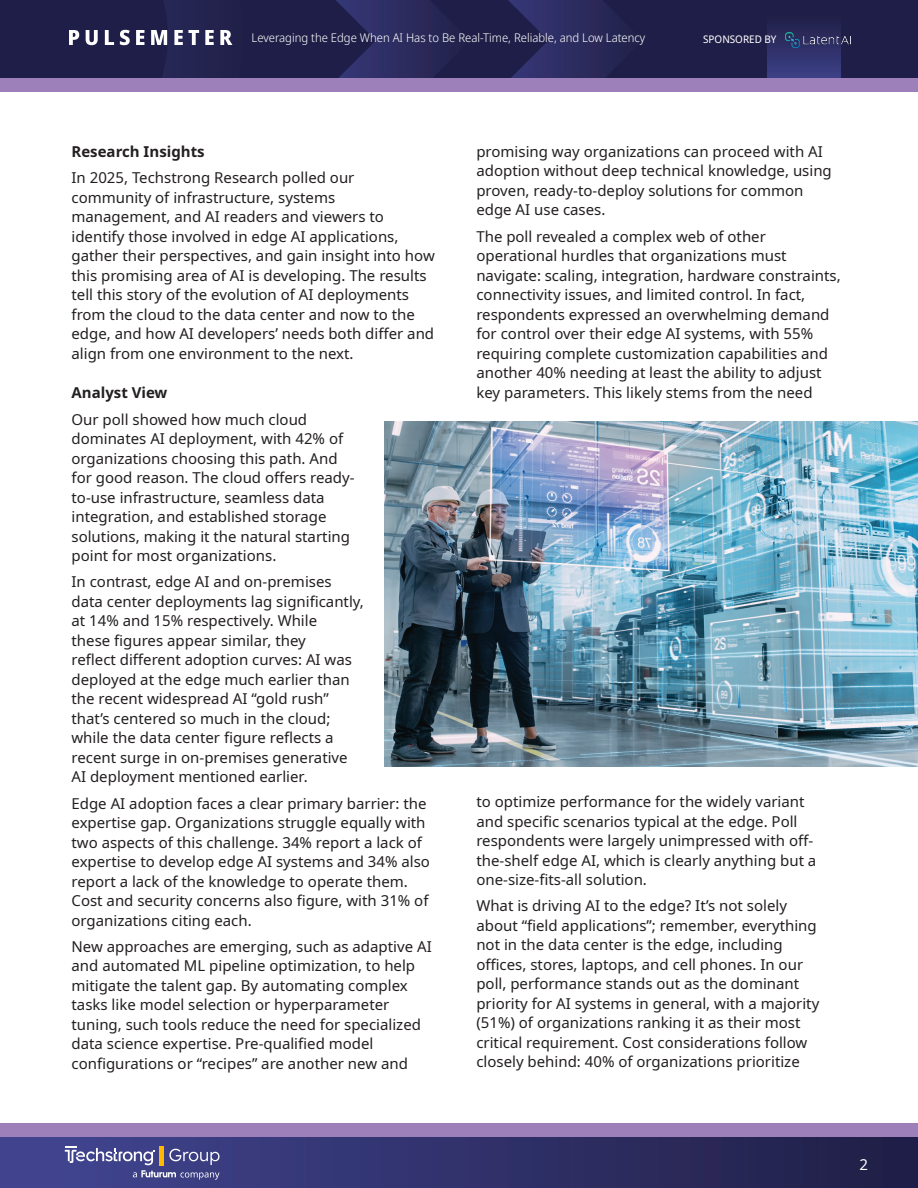
<style>
.page{position:relative;width:918px;height:1188px;background:#fff}
.page>*{position:absolute;margin:0;border:0;box-sizing:border-box;transform-origin:0 0}
.Paragraph_Style_1{font:15px/19.5px "Noto Sans";color:#231f20}
.Paragraph_Style_1-2{font:700 15px "Noto Sans";color:#231f20}
.t1{font:15px "Noto Sans";color:#fff}
.t2{font:12px "Noto Sans Display";color:#fff}
.t3{font:10.5px "Noto Sans Display";color:#fff}
</style>
<div class="page">
<div style="left:0;top:0;width:918px;height:78px;background:#1e1e48"></div>
<svg style="left:336px;top:0;width:107px;height:78px"></svg>
<svg style="left:508px;top:0;width:107px;height:78px"></svg>
<div style="left:768px;top:17px;width:73px;height:61px;background:linear-gradient(to bottom,#212048,#3c3f86)"></div>
<div style="left:0;top:78px;width:918px;height:14px;background:#9d80ba"></div>
<svg style="left:69px;top:0;width:164px;height:78px"></svg>
<div style="left:0;top:1137px;width:918px;height:51px;background:#1e1e48"></div>
<div style="left:0;top:1137px;width:882px;height:51px;background:linear-gradient(to right,#424592,#212048)"></div>
<div style="left:0;top:1123px;width:918px;height:14px;background:#9d80ba"></div>
<img style="left:785px;top:32px;width:66px;height:15px">
<svg style="left:65px;top:1146px;width:155px;height:34px;background:#5e6097"></svg>
<img style="left:384px;top:422px;width:534px;height:344px">
<p class="t2" style="left:252px;top:29px;width:395px">Leveraging the Edge When AI Has to Be Real-Time, Reliable, and Low Latency</p>
<p class="t3" style="left:703px;top:32px;width:75px">SPONSORED BY</p>
<p class="Paragraph_Style_1-2" style="left:72px;top:141px;width:135px">Research Insights</p>
<p class="Paragraph_Style_1" style="left:72px;top:168px;width:365px">In 2025, Techstrong Research polled our community of infrastructure, systems management, and AI readers and viewers to identify those involved in edge AI applications, gather their perspectives, and gain insight into how this promising area of AI is developing. The results tell this story of the evolution of AI deployments from the cloud to the data center and now to the edge, and how AI developers’ needs both differ and align from one environment to the next.</p>
<p class="Paragraph_Style_1-2" style="left:72px;top:382px;width:97px">Analyst View</p>
<p class="Paragraph_Style_1" style="left:72px;top:410px;width:285px">Our poll showed how much cloud dominates AI deployment, with 42% of organizations choosing this path. And for good reason. The cloud offers ready&shy;to-use infrastructure, seamless data integration, and established storage solutions, making it the natural starting point for most organizations.</p>
<p class="Paragraph_Style_1" style="left:72px;top:572px;width:294px">In contrast, edge AI and on-premises data center deployments lag significantly, at 14% and 15% respectively. While<br>these figures appear similar, they<br>reflect different adoption curves: AI was deployed at the edge much earlier than the recent widespread AI “gold rush” that’s centered so much in the cloud; while the data center figure reflects a recent surge in on-premises generative AI deployment mentioned earlier.</p>
<p class="Paragraph_Style_1" style="left:72px;top:794px;width:360px">Edge AI adoption faces a clear primary barrier: the expertise gap. Organizations struggle equally with two aspects of this challenge. 34% report a lack of expertise to develop edge AI systems and 34% also report a lack of the knowledge to operate them.<br>Cost and security concerns also figure, with 31% of organizations citing each.</p>
<p class="Paragraph_Style_1" style="left:72px;top:937px;width:362px">New approaches are emerging, such as adaptive AI and automated ML pipeline optimization, to help mitigate the talent gap. By automating complex tasks like model selection or hyperparameter tuning, such tools reduce the need for specialized data science expertise. Pre-qualified model configurations or “recipes” are another new and</p>
<p class="Paragraph_Style_1" style="left:476px;top:142px;width:357px">promising way organizations can proceed with AI adoption without deep technical knowledge, using proven, ready-to-deploy solutions for common edge AI use cases.</p>
<p class="Paragraph_Style_1" style="left:476px;top:227px;width:366px">The poll revealed a complex web of other operational hurdles that organizations must navigate: scaling, integration, hardware constraints, connectivity issues, and limited control. In fact, respondents expressed an overwhelming demand for control over their edge AI systems, with 55% requiring complete customization capabilities and another 40% needing at least the ability to adjust key parameters. This likely stems from the need</p>
<p class="Paragraph_Style_1" style="left:476px;top:792px;width:342px">to optimize performance for the widely variant and specific scenarios typical at the edge. Poll respondents were largely unimpressed with off&shy;the-shelf edge AI, which is clearly anything but a one-size-fits-all solution.</p>
<p class="Paragraph_Style_1" style="left:476px;top:896px;width:344px">What is driving AI to the edge? It’s not solely about “field applications”; remember, everything not in the data center is the edge, including offices, stores, laptops, and cell phones. In our poll, performance stands out as the dominant priority for AI systems in general, with a majority (51%) of organizations ranking it as their most critical requirement. Cost considerations follow closely behind: 40% of organizations prioritize</p>
<p class="t1" style="left:859px;top:1154px;width:10px">2</p>
</div>
